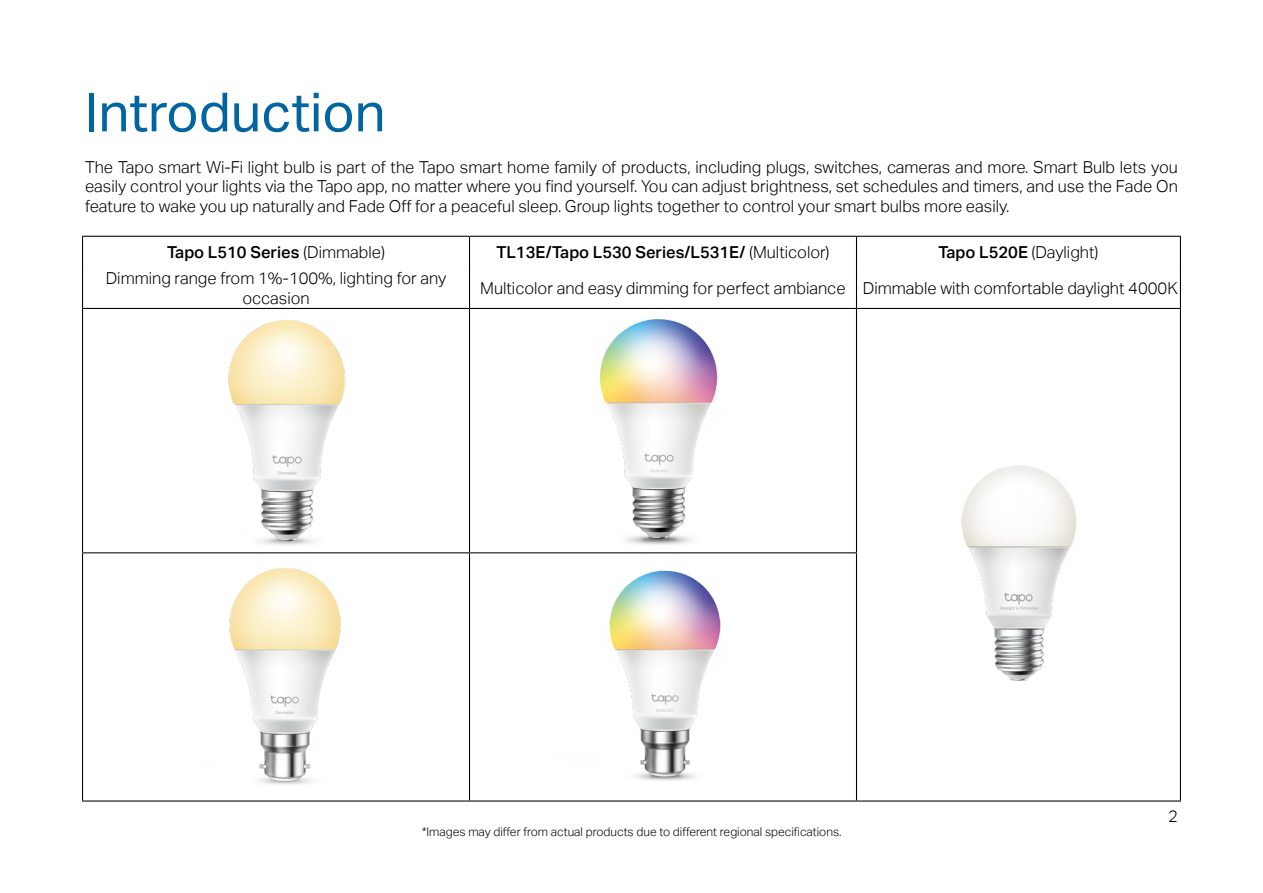
<style>
.page{position:relative;width:1263px;height:893px;background:#fff}
.page>*{position:absolute;margin:0;border:0;box-sizing:border-box;transform-origin:0 0}
.t1{font:54px "TP Link Aktiv Regular";color:#0065a1}
.t2{font:16.5px/19.8px "TP Link Aktiv Light";color:#000;text-align:justify}
.t3{font:16.5px "TP Link Aktiv Medium";color:#000}
.t4{font:12px "TP Link Aktiv Light";color:#000}
.s1{font-family:"TP Link Aktiv Light"}
.s2{font-family:"TP Link Aktiv Medium"}
</style>
<div class="page">
<hr style="left:82px;top:309px;width:1px;height:243px;background:#000">
<hr style="left:469px;top:309px;width:1px;height:243px;background:#000">
<hr style="left:856px;top:309px;width:1px;height:243px;background:#000">
<hr style="left:1180px;top:309px;width:1px;height:244px;background:#000">
<hr style="left:82px;top:552px;width:387px;height:1px;background:#000">
<hr style="left:82px;top:553px;width:1px;height:247px;background:#000">
<hr style="left:469px;top:552px;width:388px;height:1px;background:#000">
<hr style="left:469px;top:553px;width:1px;height:247px;background:#000">
<hr style="left:856px;top:553px;width:1px;height:247px;background:#000">
<hr style="left:1180px;top:553px;width:1px;height:247px;background:#000">
<hr style="left:82px;top:800px;width:387px;height:1px;background:#000">
<hr style="left:469px;top:800px;width:387px;height:1px;background:#000">
<hr style="left:856px;top:800px;width:325px;height:1px;background:#000">
<hr style="left:82px;top:236px;width:387px;height:1px;background:#000">
<hr style="left:82px;top:237px;width:1px;height:31px;background:#000">
<hr style="left:82px;top:268px;width:1px;height:40px;background:#000">
<hr style="left:82px;top:308px;width:387px;height:1px;background:#000">
<hr style="left:469px;top:236px;width:387px;height:1px;background:#000">
<hr style="left:469px;top:237px;width:1px;height:31px;background:#000">
<hr style="left:856px;top:236px;width:325px;height:1px;background:#000">
<hr style="left:856px;top:237px;width:1px;height:31px;background:#000">
<hr style="left:1180px;top:237px;width:1px;height:31px;background:#000">
<hr style="left:469px;top:268px;width:1px;height:40px;background:#000">
<hr style="left:856px;top:268px;width:1px;height:40px;background:#000">
<hr style="left:1180px;top:268px;width:1px;height:40px;background:#000">
<hr style="left:469px;top:308px;width:387px;height:1px;background:#000">
<hr style="left:856px;top:308px;width:325px;height:1px;background:#000">
<img style="left:228px;top:320px;width:118px;height:225px">
<img style="left:599px;top:319px;width:119px;height:226px">
<img style="left:851px;top:413px;width:330px;height:284px">
<img style="left:229px;top:568px;width:112px;height:217px">
<img style="left:609px;top:570px;width:112px;height:211px">
<h1 class="t1" style="left:85px;top:81px;width:302px">Introduction</h1>
<p class="t2" style="left:85px;top:157px;width:1094px">The Tapo smart Wi-Fi light bulb is part of the Tapo smart home family of products, including plugs, switches, cameras and more. Smart Bulb lets you easily control your lights via the Tapo app, no matter where you find yourself. You can adjust brightness, set schedules and timers, and use the Fade On feature to wake you up naturally and Fade Off for a peaceful sleep. Group lights together to control your smart bulbs more easily.</p>
<p class="t3" style="left:167px;top:243px;width:219px">Tapo L510 Series <span class="s1">(Dimmable)</span></p>
<p class="t3" style="left:496px;top:243px;width:335px">TL13E/Tapo L530 Series/L531E/ <span class="s1">(Multicolor)</span></p>
<p class="t2" style="left:938px;top:242px;width:162px"><span class="s2">Tapo L520E</span> (Daylight)</p>
<p class="t2" style="left:106px;top:269px;width:342px;text-align:center">Dimming range from 1%-100%, lighting for any occasion</p>
<p class="t2" style="left:480px;top:278px;width:699px">Multicolor and easy dimming for perfect ambiance Dimmable with comfortable daylight 4000K</p>
<p class="t4" style="left:422px;top:824px;width:421px">*Images may differ from actual products due to different regional specifications.</p>
<p class="t2" style="left:1168px;top:806px;width:11px">2</p>
</div>
